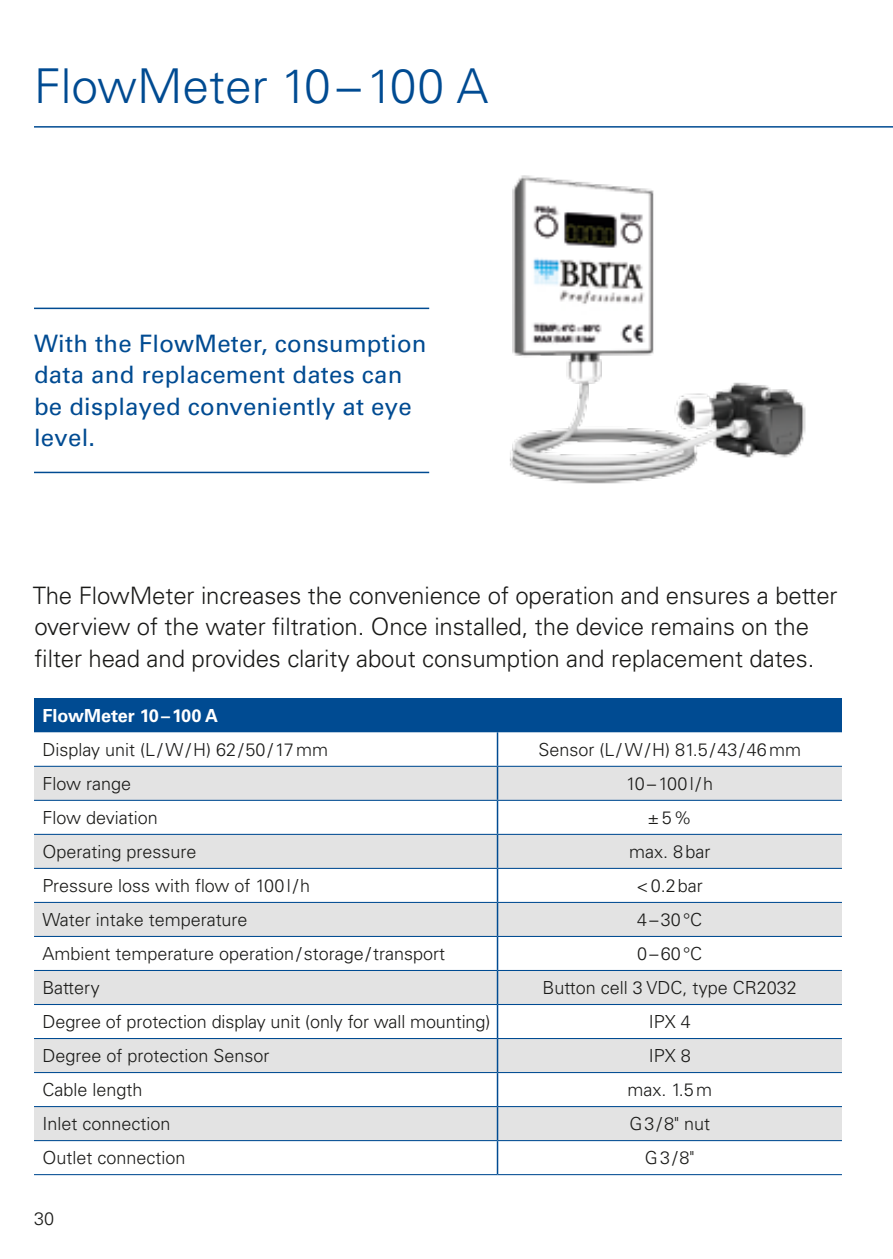
<style>
.page{position:relative;width:893px;height:1259px;background:#fff}
.page>*{position:absolute;margin:0;border:0;box-sizing:border-box;transform-origin:0 0}
.t1{font:300 48px "Univers LT Std";color:#004b92}
.t2{font:300 24px/31.5px "Univers LT Std";letter-spacing:-.005em;color:#1a1a18}
.t3{font:24px/31.5px "Univers LT Std";letter-spacing:.01em;color:#004b92}
.t4{font:300 18px "Univers LT Std";color:#1a1a18}
.t5{font:700 18px "Univers LT Std";color:#fff}
</style>
<div class="page">
<img style="left:429px;top:175px;width:377px;height:309px">
<hr style="left:34px;top:126px;width:859px;height:2px;background:#004b92">
<div style="left:34px;top:698px;width:808px;height:34px;background:#004b92"></div>
<svg style="left:34px;top:732px;width:808px;height:442px"></svg>
<svg style="left:34px;top:767px;width:808px;height:237px;fill:#e3e3e3"></svg>
<svg style="left:34px;top:1039px;width:808px;height:101px;fill:#e3e3e3"></svg>
<hr style="left:497px;top:732px;width:1px;height:34px;background:#004b92">
<hr style="left:497px;top:767px;width:1px;height:33px;background:#004b92">
<hr style="left:497px;top:801px;width:1px;height:33px;background:#004b92">
<hr style="left:497px;top:835px;width:1px;height:33px;background:#004b92">
<hr style="left:497px;top:869px;width:1px;height:33px;background:#004b92">
<hr style="left:497px;top:903px;width:1px;height:33px;background:#004b92">
<hr style="left:497px;top:937px;width:1px;height:33px;background:#004b92">
<hr style="left:497px;top:971px;width:1px;height:33px;background:#004b92">
<hr style="left:497px;top:1005px;width:1px;height:33px;background:#004b92">
<hr style="left:497px;top:1039px;width:1px;height:33px;background:#004b92">
<hr style="left:497px;top:1073px;width:1px;height:33px;background:#004b92">
<hr style="left:497px;top:1107px;width:1px;height:33px;background:#004b92">
<hr style="left:497px;top:1141px;width:1px;height:33px;background:#004b92">
<hr style="left:34px;top:766px;width:463px;height:1px;background:#004b92">
<hr style="left:497px;top:766px;width:345px;height:1px;background:#004b92">
<hr style="left:34px;top:800px;width:463px;height:1px;background:#004b92">
<hr style="left:497px;top:800px;width:345px;height:1px;background:#004b92">
<hr style="left:34px;top:834px;width:463px;height:1px;background:#004b92">
<hr style="left:497px;top:834px;width:345px;height:1px;background:#004b92">
<hr style="left:34px;top:868px;width:463px;height:1px;background:#004b92">
<hr style="left:497px;top:868px;width:345px;height:1px;background:#004b92">
<hr style="left:34px;top:902px;width:463px;height:1px;background:#004b92">
<hr style="left:497px;top:902px;width:345px;height:1px;background:#004b92">
<hr style="left:34px;top:936px;width:463px;height:1px;background:#004b92">
<hr style="left:497px;top:936px;width:345px;height:1px;background:#004b92">
<hr style="left:34px;top:970px;width:463px;height:1px;background:#004b92">
<hr style="left:497px;top:970px;width:345px;height:1px;background:#004b92">
<hr style="left:34px;top:1004px;width:463px;height:1px;background:#004b92">
<hr style="left:497px;top:1004px;width:345px;height:1px;background:#004b92">
<hr style="left:34px;top:1038px;width:463px;height:1px;background:#004b92">
<hr style="left:497px;top:1038px;width:345px;height:1px;background:#004b92">
<hr style="left:34px;top:1072px;width:463px;height:1px;background:#004b92">
<hr style="left:497px;top:1072px;width:345px;height:1px;background:#004b92">
<hr style="left:34px;top:1106px;width:463px;height:1px;background:#004b92">
<hr style="left:497px;top:1106px;width:345px;height:1px;background:#004b92">
<hr style="left:34px;top:1140px;width:463px;height:1px;background:#004b92">
<hr style="left:497px;top:1140px;width:345px;height:1px;background:#004b92">
<hr style="left:34px;top:1174px;width:463px;height:1px;background:#004b92">
<hr style="left:497px;top:1174px;width:345px;height:1px;background:#004b92">
<hr style="left:34px;top:308px;width:395px;height:1px;background:#004b92">
<hr style="left:34px;top:472px;width:395px;height:1px;background:#004b92">
<h1 class="t1" style="left:34px;top:57px;width:456px">FlowMeter 10–100 A</h1>
<h2 class="t3" style="left:34px;top:327px;width:394px">With the FlowMeter, consumption data and replacement dates can be displayed conveniently at eye level.</h2>
<h2 class="t2" style="left:33px;top:579px;width:806px">The FlowMeter increases the convenience of operation and ensures a better overview of the water filtration. Once installed, the device remains on the filter head and provides clarity about consumption and replacement dates.</h2>
<p class="t5" style="left:43px;top:705px;width:177px">FlowMeter 10–100 A</p>
<p class="t4" style="left:43px;top:738px;width:287px">Display unit (L/ W/H) 62/50/17mm</p>
<p class="t4" style="left:538px;top:738px;width:264px">Sensor (L/ W/H) 81.5/43/46mm</p>
<p class="t4" style="left:43px;top:772px;width:90px">Flow range</p>
<p class="t4" style="left:626px;top:772px;width:88px">10–100l/h</p>
<p class="t4" style="left:43px;top:806px;width:117px">Flow deviation</p>
<p class="t4" style="left:647px;top:806px;width:46px">±5%</p>
<p class="t4" style="left:43px;top:840px;width:156px">Operating pressure</p>
<p class="t4" style="left:629px;top:840px;width:83px">max. 8bar</p>
<p class="t4" style="left:43px;top:874px;width:269px">Pressure loss with flow of 100l/h</p>
<p class="t4" style="left:636px;top:874px;width:68px">&lt;0.2bar</p>
<p class="t4" style="left:43px;top:908px;width:206px">Water intake temperature</p>
<p class="t4" style="left:637px;top:908px;width:66px">4–30°C</p>
<p class="t4" style="left:43px;top:942px;width:404px">Ambient temperature operation/storage/transport</p>
<p class="t4" style="left:637px;top:942px;width:66px">0–60°C</p>
<p class="t4" style="left:43px;top:976px;width:59px">Battery</p>
<p class="t4" style="left:543px;top:976px;width:256px">Button cell 3 VDC, type CR2032</p>
<p class="t4" style="left:43px;top:1011px;width:449px">Degree of protection display unit (only for wall mounting)</p>
<p class="t4" style="left:649px;top:1011px;width:44px">IPX 4</p>
<p class="t4" style="left:43px;top:1045px;width:229px">Degree of protection Sensor</p>
<p class="t4" style="left:649px;top:1045px;width:44px">IPX 8</p>
<p class="t4" style="left:43px;top:1079px;width:102px">Cable length</p>
<p class="t4" style="left:627px;top:1079px;width:86px">max. 1.5m</p>
<p class="t4" style="left:43px;top:1113px;width:130px">Inlet connection</p>
<p class="t4" style="left:629px;top:1113px;width:82px">G3/8" nut</p>
<p class="t4" style="left:43px;top:1147px;width:145px">Outlet connection</p>
<p class="t4" style="left:645px;top:1147px;width:51px">G3/8"</p>
<p class="t4" style="left:34px;top:1208px;width:22px">30</p>
</div>
